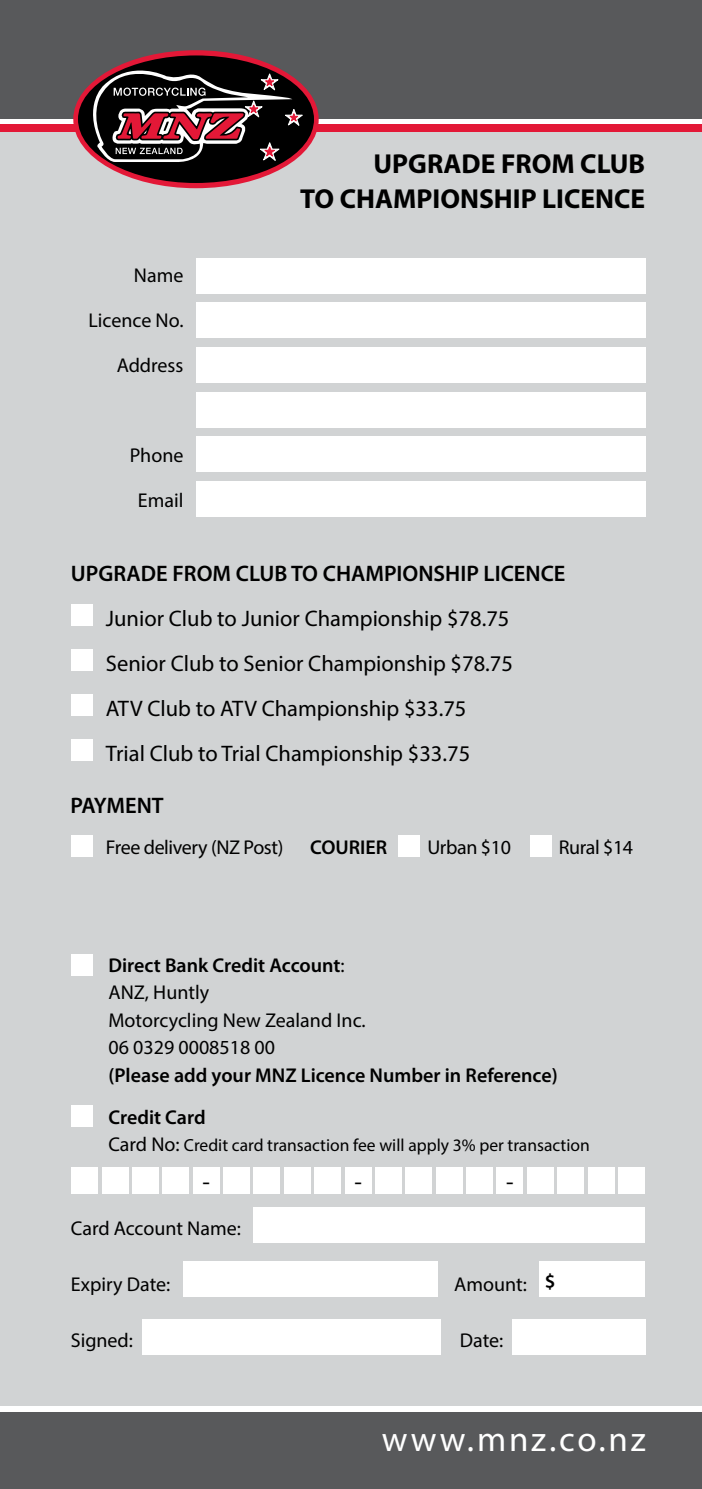
<style>
.page{position:relative;width:702px;height:1489px;background:#fff}
.page>*{position:absolute;margin:0;border:0;box-sizing:border-box;transform-origin:0 0}
.t1{font:35px "Myriad Pro";letter-spacing:.08em;color:#fff}
.t2{font:700 27.5px/35px "Myriad Pro";color:#000;text-align:right}
.t3{font:24.5px "Myriad Pro";color:#000}
.t4{font:22.5px/45px "Myriad Pro";color:#000}
.t5{font:600 22.5px "Myriad Pro";color:#000}
.t6{font:20px/27.5px "Myriad Pro";color:#000}
.t7{font:600 20px/41.8px "Myriad Pro";color:#000}
.t8{font:20px "Myriad Pro";letter-spacing:-.02em;color:#000}
.t9{font:17.5px "Myriad Pro";color:#000}
.s1{font-weight:600}
.s2{font-size:20px}
</style>
<div class="page">
<div style="left:0;top:130px;width:702px;height:1275px;background:#d1d3d4"></div>
<div style="left:0;top:0;width:702px;height:118px;background:#58595b"></div>
<div style="left:71px;top:604px;width:22px;height:22px;background:#fff"></div>
<div style="left:71px;top:649px;width:22px;height:22px;background:#fff"></div>
<div style="left:71px;top:694px;width:22px;height:22px;background:#fff"></div>
<div style="left:71px;top:739px;width:22px;height:22px;background:#fff"></div>
<div style="left:196px;top:258px;width:449px;height:35px;background:#fff"></div>
<div style="left:196px;top:303px;width:449px;height:35px;background:#fff"></div>
<div style="left:196px;top:347px;width:449px;height:36px;background:#fff"></div>
<div style="left:196px;top:392px;width:449px;height:35px;background:#fff"></div>
<div style="left:196px;top:436px;width:449px;height:36px;background:#fff"></div>
<div style="left:196px;top:481px;width:449px;height:36px;background:#fff"></div>
<div style="left:0;top:1412px;width:702px;height:76px;background:#58595b"></div>
<div style="left:71px;top:953px;width:22px;height:22px;background:#fff"></div>
<div style="left:71px;top:1105px;width:22px;height:22px;background:#fff"></div>
<div style="left:253px;top:1206px;width:392px;height:36px;background:#fff"></div>
<div style="left:183px;top:1261px;width:254px;height:35px;background:#fff"></div>
<div style="left:539px;top:1261px;width:106px;height:35px;background:#fff"></div>
<div style="left:142px;top:1318px;width:298px;height:36px;background:#fff"></div>
<div style="left:512px;top:1318px;width:133px;height:36px;background:#fff"></div>
<div style="left:72px;top:1167px;width:26px;height:26px;background:#fff"></div>
<div style="left:102px;top:1167px;width:26px;height:26px;background:#fff"></div>
<div style="left:132px;top:1167px;width:26px;height:26px;background:#fff"></div>
<div style="left:163px;top:1167px;width:26px;height:26px;background:#fff"></div>
<div style="left:193px;top:1167px;width:26px;height:26px;background:#fff"></div>
<div style="left:223px;top:1167px;width:26px;height:26px;background:#fff"></div>
<div style="left:254px;top:1167px;width:26px;height:26px;background:#fff"></div>
<div style="left:284px;top:1167px;width:26px;height:26px;background:#fff"></div>
<div style="left:315px;top:1167px;width:26px;height:26px;background:#fff"></div>
<div style="left:345px;top:1167px;width:26px;height:26px;background:#fff"></div>
<div style="left:375px;top:1167px;width:26px;height:26px;background:#fff"></div>
<div style="left:406px;top:1167px;width:26px;height:26px;background:#fff"></div>
<div style="left:436px;top:1167px;width:26px;height:26px;background:#fff"></div>
<div style="left:466px;top:1167px;width:26px;height:26px;background:#fff"></div>
<div style="left:497px;top:1167px;width:26px;height:26px;background:#fff"></div>
<div style="left:527px;top:1167px;width:26px;height:26px;background:#fff"></div>
<div style="left:557px;top:1167px;width:26px;height:26px;background:#fff"></div>
<div style="left:588px;top:1167px;width:26px;height:26px;background:#fff"></div>
<div style="left:618px;top:1167px;width:26px;height:26px;background:#fff"></div>
<div style="left:71px;top:835px;width:22px;height:22px;background:#fff"></div>
<div style="left:398px;top:835px;width:22px;height:22px;background:#fff"></div>
<div style="left:529px;top:835px;width:22px;height:22px;background:#fff"></div>
<div style="left:0;top:125px;width:702px;height:7px;background:#e31837"></div>
<div style="left:73px;top:50px;width:246px;height:138px;background:#e31837;border-radius:50%"></div>
<div style="left:78px;top:55px;width:236px;height:128px;background:#000;border-radius:50%"></div>
<svg style="left:83px;top:59px;width:220px;height:127px"></svg>
<p class="t6" style="left:134px;top:261px;width:51px">Name</p>
<p class="t6" style="left:88px;top:306px;width:96px">Licence No.</p>
<p class="t6" style="left:117px;top:351px;width:68px">Address</p>
<p class="t6" style="left:130px;top:441px;width:55px">Phone</p>
<p class="t6" style="left:138px;top:486px;width:47px">Email</p>
<h2 class="t2" style="left:300px;top:145px;width:346px">UPGRADE FROM CLUB<br>TO CHAMPIONSHIP LICENCE</h2>
<p class="t5" style="left:71px;top:559px;width:496px">UPGRADE FROM CLUB TO CHAMPIONSHIP LICENCE</p>
<p class="t4" style="left:106px;top:595px;width:408px">Junior Club to Junior Championship $78.75<br>Senior Club to Senior Championship $78.75<br>ATV Club to ATV Championship $33.75<br>Trial Club to Trial Championship $33.75</p>
<p class="t5" style="left:71px;top:791px;width:95px">PAYMENT</p>
<p class="t8" style="left:106px;top:834px;width:179px">Free delivery (NZ Post)</p>
<p class="t7" style="left:310px;top:825px;width:78px">COURIER</p>
<p class="t6" style="left:427px;top:833px;width:85px">Urban $10</p>
<p class="t6" style="left:558px;top:833px;width:76px">Rural $14</p>
<p class="t6" style="left:108px;top:951px;width:258px"><span class="s1">Direct Bank Credit Account</span>:<br>ANZ, Huntly<br>Motorcycling New Zealand Inc.<br>06 0329 0008518 00</p>
<p class="t7" style="left:108px;top:1053px;width:450px">(Please add your MNZ Licence Number in Reference)<br>Credit Card</p>
<p class="t9" style="left:108px;top:1134px;width:483px"><span class="s2">Card No:</span> Credit card transaction fee will apply 3% per transaction</p>
<p class="t3" style="left:202px;top:1166px;width:9px">-</p>
<p class="t3" style="left:354px;top:1166px;width:9px">-</p>
<p class="t3" style="left:506px;top:1166px;width:9px">-</p>
<p class="t6" style="left:71px;top:1214px;width:171px">Card Account Name:</p>
<p class="t6" style="left:71px;top:1270px;width:101px">Expiry Date:</p>
<p class="t6" style="left:454px;top:1270px;width:103px">Amount: <sup>$</sup></p>
<p class="t6" style="left:71px;top:1326px;width:64px">Signed:</p>
<p class="t6" style="left:460px;top:1326px;width:45px">Date:</p>
<h1 class="t1" style="left:382px;top:1417px;width:265px">www.mnz.co.nz</h1>
</div>
